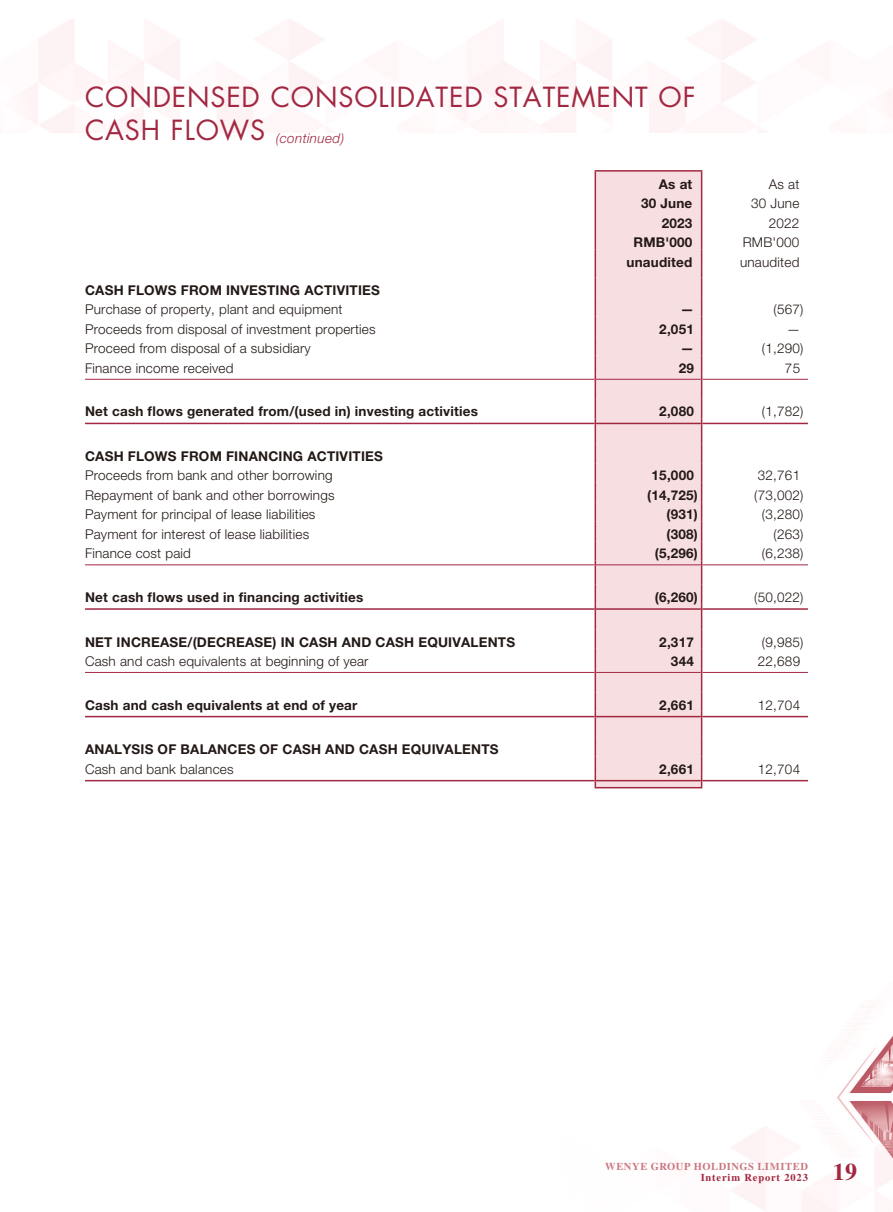
<style>
.page{position:relative;width:893px;height:1212px;background:#fff}
.page>*{position:absolute;margin:0;border:0;box-sizing:border-box;transform-origin:0 0}
.t1{font:27px "Futura Std";letter-spacing:.03em;color:#a22842}
.t2{font:700 24px "Times LT Std";color:#a22842}
.t3{font:300 13.5px/19.5px "Helvetica Neue LT Std";letter-spacing:.015em;color:#231916;text-align:right}
.t4{font:700 13.5px/19.5px "Helvetica Neue LT Std";letter-spacing:.015em;color:#231916;text-align:right}
.t5{font:italic 300 13.5px "Helvetica Neue LT Std";letter-spacing:.03em;color:#a22842}
.t6{font:700 10.5px "Times LT Std";letter-spacing:.05em;color:#ca777f}
.t7{font:700 10.5px "Times LT Std";letter-spacing:.08em;color:#a22842}
</style>
<div class="page">
<img style="left:22px;top:19px;width:871px;height:1193px">
<svg style="left:596px;top:172px;width:105px;height:615px;background:#f5dbdd"></svg>
<hr style="left:595px;top:787px;width:107px;height:1px;background:#a22842">
<hr style="left:595px;top:170px;width:107px;height:2px;background:#a22842">
<hr style="left:595px;top:172px;width:1px;height:58px;background:#a22842">
<hr style="left:701px;top:172px;width:1px;height:58px;background:#a22842">
<svg style="left:595px;top:230px;width:1px;height:557px"></svg>
<svg style="left:701px;top:230px;width:1px;height:557px"></svg>
<hr style="left:85px;top:379px;width:510px;height:1px;background:#a22842">
<hr style="left:596px;top:379px;width:105px;height:1px;background:#a22842">
<hr style="left:702px;top:379px;width:106px;height:1px;background:#a22842">
<hr style="left:85px;top:423px;width:510px;height:1px;background:#a22842">
<hr style="left:596px;top:423px;width:105px;height:1px;background:#a22842">
<hr style="left:702px;top:423px;width:106px;height:1px;background:#a22842">
<hr style="left:85px;top:564px;width:510px;height:1px;background:#a22842">
<hr style="left:596px;top:564px;width:105px;height:1px;background:#a22842">
<hr style="left:702px;top:564px;width:106px;height:1px;background:#a22842">
<hr style="left:85px;top:608px;width:510px;height:2px;background:#a22842">
<hr style="left:596px;top:608px;width:105px;height:2px;background:#a22842">
<hr style="left:702px;top:608px;width:106px;height:2px;background:#a22842">
<hr style="left:85px;top:672px;width:510px;height:1px;background:#a22842">
<hr style="left:596px;top:672px;width:105px;height:1px;background:#a22842">
<hr style="left:702px;top:672px;width:106px;height:1px;background:#a22842">
<hr style="left:85px;top:716px;width:510px;height:1px;background:#a22842">
<hr style="left:596px;top:716px;width:105px;height:1px;background:#a22842">
<hr style="left:702px;top:716px;width:106px;height:1px;background:#a22842">
<hr style="left:85px;top:780px;width:510px;height:1px;background:#a22842">
<hr style="left:596px;top:780px;width:105px;height:1px;background:#a22842">
<hr style="left:702px;top:780px;width:106px;height:1px;background:#a22842">
<h1 class="t1" style="left:85px;top:80px;width:612px">CONDENSED CONSOLIDATED STATEMENT OF</h1>
<p class="t5" style="left:85px;top:130px;width:261px"><sup>CASH</sup> <sup>FLOWS</sup> (continued)</p>
<p class="t4" style="left:641px;top:174px;width:53px">As at<br>30 June<br>2023</p>
<p class="t3" style="left:751px;top:174px;width:50px">As at<br>30 June<br>2022</p>
<p class="t4" style="left:633px;top:232px;width:60px">RMB'000</p>
<p class="t3" style="left:743px;top:232px;width:58px">RMB'000</p>
<p class="t4" style="left:626px;top:252px;width:67px">unaudited</p>
<p class="t3" style="left:740px;top:252px;width:61px">unaudited</p>
<p class="t4" style="left:85px;top:280px;width:296px">CASH FLOWS FROM INVESTING ACTIVITIES</p>
<p class="t3" style="left:85px;top:299px;width:259px">Purchase of property, plant and equipment</p>
<p class="t4" style="left:680px;top:299px;width:15px">—</p>
<p class="t3" style="left:774px;top:299px;width:31px">(567)</p>
<p class="t3" style="left:85px;top:319px;width:292px">Proceeds from disposal of investment properties</p>
<p class="t4" style="left:659px;top:319px;width:36px">2,051</p>
<p class="t3" style="left:787px;top:319px;width:15px">—</p>
<p class="t3" style="left:85px;top:338px;width:227px">Proceed from disposal of a subsidiary</p>
<p class="t4" style="left:680px;top:338px;width:15px">—</p>
<p class="t3" style="left:762px;top:338px;width:43px">(1,290)</p>
<p class="t3" style="left:85px;top:358px;width:150px">Finance income received</p>
<p class="t4" style="left:679px;top:358px;width:17px">29</p>
<p class="t3" style="left:785px;top:358px;width:17px">75</p>
<p class="t4" style="left:85px;top:401px;width:394px">Net cash flows generated from/(used in) investing activities</p>
<p class="t4" style="left:659px;top:401px;width:36px">2,080</p>
<p class="t3" style="left:762px;top:401px;width:43px">(1,782)</p>
<p class="t4" style="left:85px;top:446px;width:299px">CASH FLOWS FROM FINANCING ACTIVITIES</p>
<p class="t3" style="left:85px;top:466px;width:249px">Proceeds from bank and other borrowing</p>
<p class="t4" style="left:652px;top:465px;width:44px">15,000</p>
<p class="t3" style="left:758px;top:466px;width:44px">32,761</p>
<p class="t3" style="left:85px;top:485px;width:251px">Repayment of bank and other borrowings</p>
<p class="t4" style="left:647px;top:485px;width:52px">(14,725)</p>
<p class="t3" style="left:754px;top:485px;width:51px">(73,002)</p>
<p class="t3" style="left:85px;top:504px;width:232px">Payment for principal of lease liabilities</p>
<p class="t4" style="left:666px;top:504px;width:33px">(931)</p>
<p class="t3" style="left:762px;top:504px;width:43px">(3,280)</p>
<p class="t3" style="left:85px;top:524px;width:226px">Payment for interest of lease liabilities</p>
<p class="t4" style="left:666px;top:524px;width:33px">(308)</p>
<p class="t3" style="left:774px;top:524px;width:31px">(263)</p>
<p class="t3" style="left:85px;top:543px;width:108px">Finance cost paid</p>
<p class="t4" style="left:655px;top:543px;width:44px">(5,296)</p>
<p class="t3" style="left:762px;top:543px;width:43px">(6,238)</p>
<p class="t4" style="left:85px;top:587px;width:280px">Net cash flows used in financing activities</p>
<p class="t4" style="left:655px;top:587px;width:44px">(6,260)</p>
<p class="t3" style="left:754px;top:587px;width:51px">(50,022)</p>
<p class="t4" style="left:85px;top:632px;width:432px">NET INCREASE/(DECREASE) IN CASH AND CASH EQUIVALENTS</p>
<p class="t4" style="left:659px;top:632px;width:36px">2,317</p>
<p class="t3" style="left:762px;top:632px;width:43px">(9,985)</p>
<p class="t3" style="left:85px;top:651px;width:285px">Cash and cash equivalents at beginning of year</p>
<p class="t4" style="left:671px;top:651px;width:24px">344</p>
<p class="t3" style="left:758px;top:651px;width:44px">22,689</p>
<p class="t4" style="left:85px;top:695px;width:274px">Cash and cash equivalents at end of year</p>
<p class="t4" style="left:659px;top:695px;width:36px">2,661</p>
<p class="t3" style="left:758px;top:695px;width:44px">12,704</p>
<p class="t4" style="left:85px;top:739px;width:415px">ANALYSIS OF BALANCES OF CASH AND CASH EQUIVALENTS</p>
<p class="t3" style="left:85px;top:759px;width:150px">Cash and bank balances</p>
<p class="t4" style="left:659px;top:759px;width:36px">2,661</p>
<p class="t3" style="left:758px;top:759px;width:44px">12,704</p>
<p class="t6" style="left:605px;top:1160px;width:204px">WENYE GROUP HOLDINGS LIMITED</p>
<p class="t7" style="left:701px;top:1171px;width:109px">Interim Report 2023</p>
<h2 class="t2" style="left:833px;top:1157px;width:26px">19</h2>
</div>
